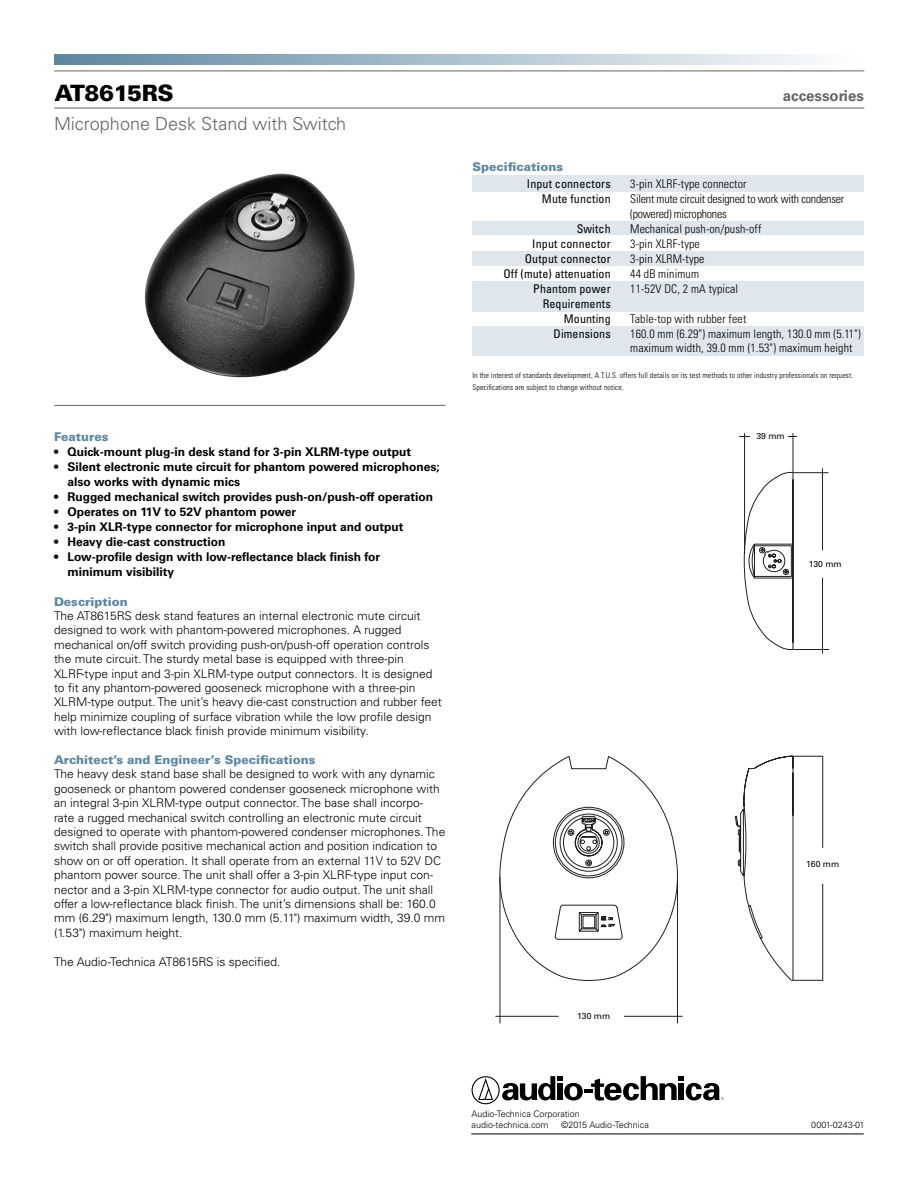
<style>
.page{position:relative;width:918px;height:1188px;background:#fff}
.page>*{position:absolute;margin:0;border:0;box-sizing:border-box;transform-origin:0 0}
.t1{font:900 22.5px "Univers LT Std";letter-spacing:-.02em;color:#000}
.t2{font:300 18px "Univers LT Std";color:#636466}
.t3{font:700 15px "Univers LT Std";color:#636466}
.t4{font:300 12px/14.4px "Univers LT Std";color:#000}
.t5{font:700 12px/15px "Univers LT Std";color:#000}
.t6{font:300 condensed 12px/14.4px "Univers LT Std";letter-spacing:.01em;color:#000}
.t7{font:condensed 12px/15px "Univers LT Std";letter-spacing:.01em;color:#000;text-align:right}
.t8{font:900 12px "Univers LT Std";color:#5d87a1}
.t9{font:300 condensed 12px/15px "Univers LT Std";letter-spacing:-.02em;color:#000}
.t10{font:300 9px/10.5px "Univers LT Std";color:#000}
.t11{font:8.7px "Univers LT Std";color:#000}
.t12{font:300 condensed 7.8px/12px "Univers LT Std";letter-spacing:.01em;color:#000}
</style>
<div class="page">
<hr style="left:54px;top:108px;width:810px;height:1px;background:#636466">
<hr style="left:54px;top:71px;width:810px;height:1px;background:#636466">
<svg style="left:54px;top:54px;width:757px;height:10px;background:#a8becc"></svg>
<svg style="left:472px;top:1076px;width:252px;height:28px"></svg>
<hr style="left:471px;top:1134px;width:393px;height:1px;background:#000">
<div style="left:472px;top:327px;width:392px;height:29px;background:#dfe7ec"></div>
<hr style="left:54px;top:405px;width:391px;height:1px;background:#636466">
<div style="left:472px;top:176px;width:392px;height:16px;background:#dfe7ec"></div>
<div style="left:472px;top:251px;width:392px;height:15px;background:#dfe7ec"></div>
<div style="left:472px;top:222px;width:392px;height:13px;background:#dfe7ec"></div>
<img style="left:145px;top:174px;width:210px;height:203px">
<div style="left:472px;top:281px;width:392px;height:31px;background:#dfe7ec"></div>
<svg style="left:499px;top:471px;width:295px;height:510px"></svg>
<hr style="left:822px;top:756px;width:1px;height:92px;background:#221f1f">
<hr style="left:822px;top:884px;width:1px;height:96px;background:#221f1f">
<hr style="left:677px;top:877px;width:1px;height:146px;background:#221f1f">
<hr style="left:500px;top:877px;width:1px;height:146px;background:#221f1f">
<hr style="left:822px;top:468px;width:1px;height:82px;background:#221f1f">
<hr style="left:822px;top:578px;width:1px;height:76px;background:#221f1f">
<hr style="left:793px;top:756px;width:30px;height:1px;background:#221f1f">
<hr style="left:793px;top:980px;width:30px;height:1px;background:#221f1f">
<hr style="left:793px;top:472px;width:35px;height:1px;background:#221f1f">
<hr style="left:793px;top:649px;width:36px;height:1px;background:#221f1f">
<hr style="left:793px;top:433px;width:1px;height:39px;background:#221f1f">
<hr style="left:744px;top:433px;width:1px;height:121px;background:#221f1f">
<svg style="left:495px;top:912px;width:188px;height:105px"></svg>
<h1 class="t1" style="left:54px;top:78px;width:121px">AT8615RS</h1>
<h2 class="t2" style="left:54px;top:113px;width:294px">Microphone Desk Stand with Switch</h2>
<p class="t8" style="left:54px;top:429px;width:56px">Features</p>
<p class="t5" style="left:54px;top:444px;width:359px">• Quick-mount plug-in desk stand for 3-pin XLRM-type output</p>
<p class="t5" style="left:68px;top:459px;width:374px;text-indent:-14px">• Silent electronic mute circuit for phantom powered microphones; also works with dynamic mics</p>
<p class="t5" style="left:54px;top:489px;width:381px">• Rugged mechanical switch provides push-on/push-off operation</p>
<p class="t5" style="left:54px;top:504px;width:244px">• Operates on 11V to 52V phantom power</p>
<p class="t5" style="left:54px;top:519px;width:351px">• 3-pin XLR-type connector for microphone input and output</p>
<p class="t5" style="left:54px;top:534px;width:173px">• Heavy die-cast construction</p>
<p class="t5" style="left:68px;top:549px;width:314px;text-indent:-14px">• Low-profile design with low-reflectance black finish for minimum visibility</p>
<p class="t8" style="left:54px;top:594px;width:75px">Description</p>
<p class="t4" style="left:54px;top:609px;width:389px">The AT8615RS desk stand features an internal electronic mute circuit designed to work with phantom-powered microphones. A rugged mechanical on/off switch providing push-on/push-off operation controls the mute circuit. The sturdy metal base is equipped with three-pin XLRF-type input and 3-pin XLRM-type output connectors. It is designed to fit any phantom-powered gooseneck microphone with a three-pin XLRM-type output. The unit’s heavy die-cast construction and rubber feet help minimize coupling of surface vibration while the low profile design with low-reflectance black finish provide minimum visibility.</p>
<p class="t8" style="left:54px;top:752px;width:263px">Architect’s and Engineer’s Specifications</p>
<p class="t4" style="left:54px;top:767px;width:393px">The heavy desk stand base shall be designed to work with any dynamic gooseneck or phantom powered condenser gooseneck microphone with an integral 3-pin XLRM-type output connector. The base shall incorpo&shy;rate a rugged mechanical switch controlling an electronic mute circuit designed to operate with phantom-powered condenser microphones. The switch shall provide positive mechanical action and position indication to show on or off operation. It shall operate from an external 11V to 52V DC phantom power source. The unit shall offer a 3-pin XLRF-type input con&shy;nector and a 3-pin XLRM-type connector for audio output. The unit shall offer a low-reflectance black finish. The unit’s dimensions shall be: 160.0 mm (6.29") maximum length, 130.0 mm (5.11") maximum width, 39.0 mm (1.53") maximum height.</p>
<p class="t4" style="left:54px;top:954px;width:228px">The Audio-Technica AT8615RS is specified.</p>
<p class="t8" style="left:472px;top:159px;width:92px">Specifications</p>
<p class="t3" style="left:783px;top:87px;width:83px">accessories</p>
<p class="t7" style="left:527px;top:176px;width:85px">Input connectors</p>
<p class="t6" style="left:630px;top:176px;width:118px">3-pin XLRF-type connector</p>
<p class="t7" style="left:542px;top:191px;width:70px">Mute function</p>
<p class="t9" style="left:630px;top:191px;width:215px">Silent mute circuit designed to work with condenser (powered) microphones</p>
<p class="t7" style="left:577px;top:221px;width:35px">Switch</p>
<p class="t6" style="left:630px;top:221px;width:133px">Mechanical push-on/push-off</p>
<p class="t7" style="left:532px;top:236px;width:80px">Input connector</p>
<p class="t6" style="left:630px;top:236px;width:71px">3-pin XLRF-type</p>
<p class="t7" style="left:525px;top:251px;width:87px">Output connector</p>
<p class="t6" style="left:630px;top:251px;width:76px">3-pin XLRM-type</p>
<p class="t7" style="left:503px;top:266px;width:109px">Off (mute) attenuation</p>
<p class="t6" style="left:630px;top:266px;width:70px">44 dB minimum</p>
<p class="t7" style="left:533px;top:281px;width:79px">Phantom power</p>
<p class="t6" style="left:630px;top:281px;width:109px">11-52V DC, 2 mA typical</p>
<p class="t7" style="left:543px;top:296px;width:69px">Requirements<br>Mounting</p>
<p class="t6" style="left:630px;top:311px;width:118px">Table-top with rubber feet</p>
<p class="t7" style="left:554px;top:326px;width:59px">Dimensions</p>
<p class="t6" style="left:630px;top:326px;width:232px">160.0 mm (6.29") maximum length, 130.0 mm (5.11") maximum width, 39.0 mm (1.53") maximum height</p>
<p class="t12" style="left:472px;top:369px;width:382px">In the interest of standards development, A.T.U.S. offers full details on its test methods to other industry professionals on request.<br>Specifications are subject to change without notice.</p>
<p class="t11" style="left:577px;top:1011px;width:35px">130 mm</p>
<p class="t11" style="left:756px;top:431px;width:30px">39 mm</p>
<p class="t11" style="left:809px;top:559px;width:35px">130 mm</p>
<p class="t11" style="left:806px;top:859px;width:35px">160 mm</p>
<p class="t10" style="left:472px;top:1109px;width:110px">Audio-Technica Corporation audio-technica.com</p>
<p class="t10" style="left:561px;top:1119px;width:89px">©2015 Audio-Technica</p>
<p class="t10" style="left:811px;top:1119px;width:55px">0001-0243-01</p>
</div>
